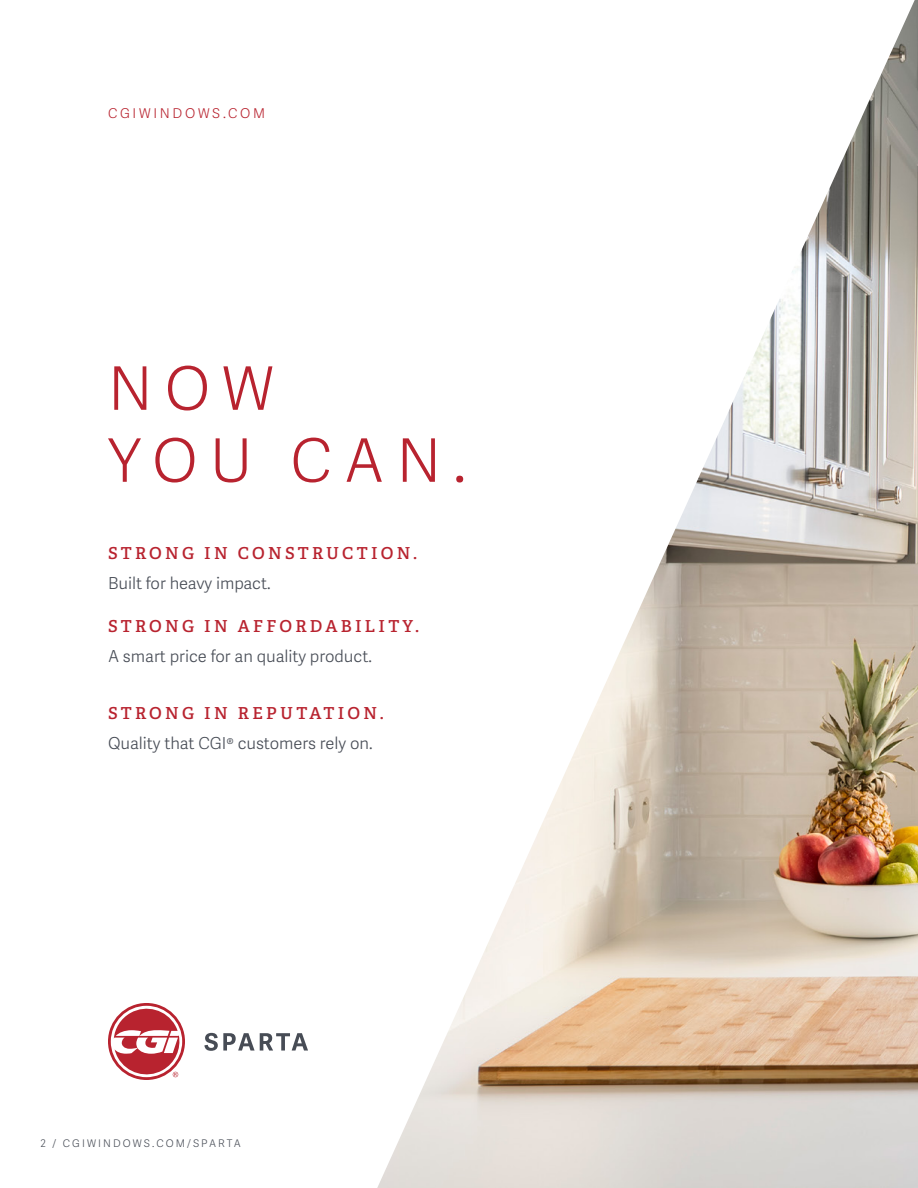
<style>
.page{position:relative;width:918px;height:1188px;background:#fff}
.page>*{position:absolute;margin:0;border:0;box-sizing:border-box;transform-origin:0 0}
.t1{font:300 60px/72px "Adelle Sans";letter-spacing:.2em;color:#b8232f}
.t2{font:300 16.5px "Adelle Sans";color:#474c55}
.t3{font:600 16.5px "Adelle";letter-spacing:.2em;color:#b8232f}
.t4{font:300 13.5px "Adelle Sans";letter-spacing:.2em;color:#b8232f}
.t5{font:300 10.5px "Adelle Sans";letter-spacing:.2em;color:#474c55}
</style>
<div class="page">
<img style="left:377px;top:0;width:541px;height:1188px">
<svg style="left:108px;top:1003px;width:77px;height:77px"></svg>
<svg style="left:204px;top:1033px;width:104px;height:18px"></svg>
<p class="t4" style="left:108px;top:104px;width:159px">CGIWINDOWS.COM</p>
<h1 class="t1" style="left:108px;top:351px;width:360px">NOW<br>YOU CAN.</h1>
<p class="t3" style="left:108px;top:543px;width:311px">STRONG IN CONSTRUCTION.</p>
<p class="t2" style="left:108px;top:571px;width:164px">Built for heavy impact.</p>
<p class="t3" style="left:108px;top:616px;width:313px">STRONG IN AFFORDABILITY.</p>
<p class="t2" style="left:108px;top:645px;width:265px">A smart price for an quality product.</p>
<p class="t3" style="left:108px;top:703px;width:277px">STRONG IN REPUTATION.</p>
<p class="t2" style="left:108px;top:732px;width:266px">Quality that CGI® customers rely on.</p>
<p class="t5" style="left:40px;top:1136px;width:202px">2 / CGIWINDOWS.COM/SPARTA</p>
</div>
